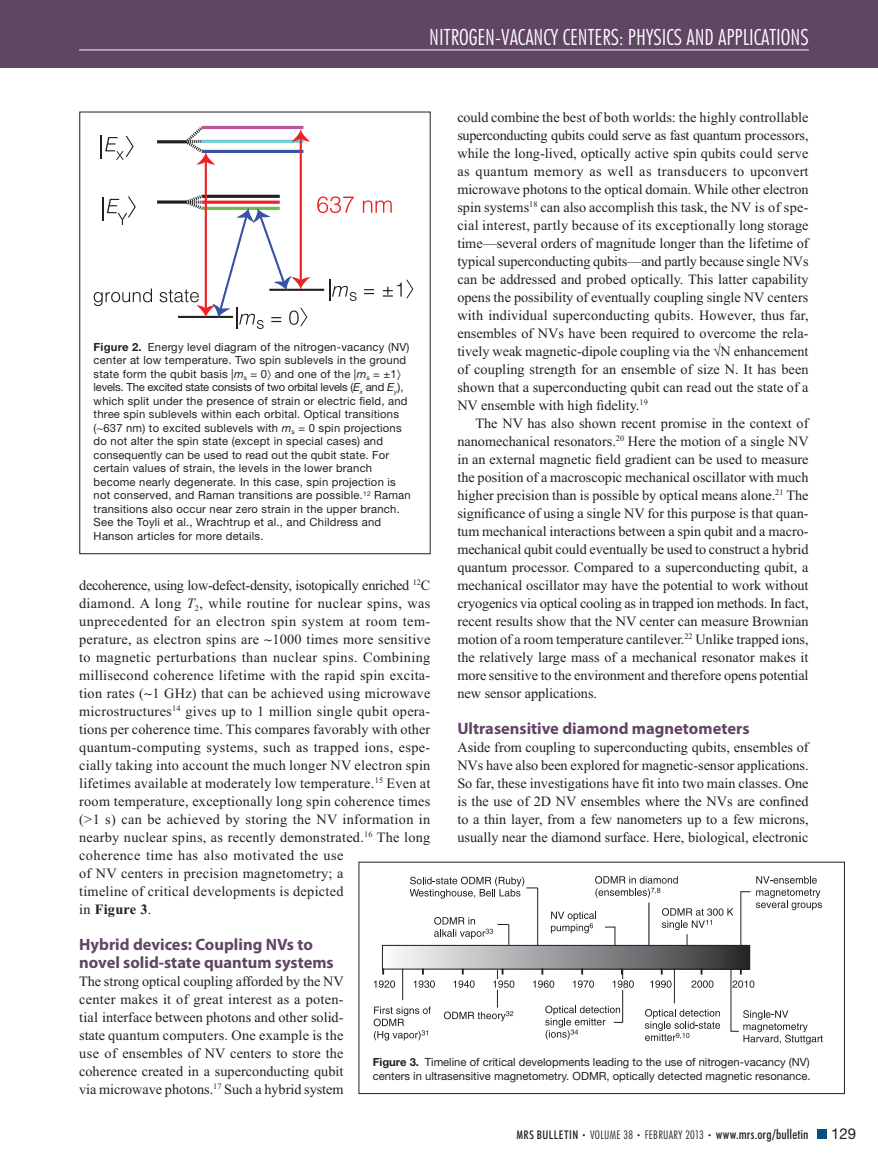
<style>
.page{position:relative;width:878px;height:1175px;background:#fff}
.page>*{position:absolute;margin:0;border:0;box-sizing:border-box;transform-origin:0 0}
.t1{font:300 condensed 22.5px "Futura BT";color:#fff}
.t2{font:700 16.5px/18px "Myriad Pro";color:#614664}
.t3{font:15px "Helvetica Neue LT Std";color:#231f20}
.t4{font:14.25px/18px "Times New Roman";letter-spacing:.02em;color:#231f20;text-align:justify}
.t5{font:300 condensed 12px "Futura BT";letter-spacing:.02em;color:#231f20}
.t6{font:11.25px/13.5px "Helvetica Neue LT Std";letter-spacing:.02em;color:#231f20}
.t7{font:11.25px/13.5px "Helvetica Neue LT Std";color:#231f20}
.s1{font-weight:700}
.s2{font-style:italic}
.s3{font-family:"Tn Q"}
.s4{font-weight:500}
.s5{font-size:7.5px}
.s6{font-weight:500;font-size:13.5px}
</style>
<div class="page">
<div style="left:0;top:0;width:878px;height:68px;background:#614664"></div>
<hr style="left:79px;top:50px;width:729px;height:1px;background:#fff">
<div style="left:817px;top:1130px;width:9px;height:8px;background:#005080"></div>
<svg style="left:94px;top:288px;width:58px;height:18px"></svg>
<hr style="left:269px;top:289px;width:55px;height:2px;background:#231f20">
<hr style="left:202px;top:150px;width:101px;height:3px;background:#3a53a4">
<hr style="left:202px;top:140px;width:101px;height:3px;background:#6fccdd">
<svg style="left:157px;top:200px;width:3px;height:4px"></svg>
<hr style="left:157px;top:140px;width:29px;height:3px;background:#231f20">
<svg style="left:101px;top:136px;width:33px;height:24px"></svg>
<hr style="left:102px;top:198px;width:2px;height:23px;background:#231f20">
<svg style="left:107px;top:196px;width:29px;height:29px"></svg>
<hr style="left:202px;top:126px;width:101px;height:3px;background:#b9539f">
<svg style="left:317px;top:196px;width:36px;height:17px"></svg>
<svg style="left:363px;top:200px;width:29px;height:13px"></svg>
<svg style="left:364px;top:289px;width:10px;height:5px"></svg>
<svg style="left:383px;top:280px;width:30px;height:18px"></svg>
<hr style="left:329px;top:280px;width:2px;height:21px;background:#231f20">
<hr style="left:300px;top:137px;width:2px;height:144px;background:#ed2224">
<svg style="left:291px;top:130px;width:19px;height:12px"></svg>
<hr style="left:205px;top:160px;width:2px;height:149px;background:#ed2224">
<svg style="left:183px;top:125px;width:32px;height:40px"></svg>
<svg style="left:160px;top:193px;width:150px;height:136px"></svg>
<svg style="left:332px;top:286px;width:24px;height:15px"></svg>
<div style="left:79px;top:112px;width:351px;height:442px;border:1px solid #231f20"></div>
<hr style="left:622px;top:969px;width:1px;height:53px;background:#231f20">
<hr style="left:497px;top:968px;width:1px;height:39px;background:#231f20">
<div style="left:373px;top:979px;width:380px;height:11px;background:#fff"></div>
<div style="left:382px;top:945px;width:367px;height:24px;background:linear-gradient(to right,#fcfeff,#2e2e31)"></div>
<div style="left:382px;top:945px;width:368px;height:24px;border:1px solid #231f20"></div>
<svg style="left:373px;top:1006px;width:58px;height:34px"></svg>
<svg style="left:444px;top:1011px;width:69px;height:10px"></svg>
<svg style="left:551px;top:911px;width:45px;height:22px"></svg>
<svg style="left:595px;top:876px;width:82px;height:21px"></svg>
<svg style="left:374px;top:980px;width:21px;height:7px"></svg>
<svg style="left:413px;top:980px;width:22px;height:7px"></svg>
<svg style="left:453px;top:980px;width:21px;height:7px"></svg>
<svg style="left:493px;top:980px;width:21px;height:7px"></svg>
<svg style="left:533px;top:980px;width:21px;height:7px"></svg>
<svg style="left:573px;top:980px;width:21px;height:7px"></svg>
<svg style="left:612px;top:980px;width:22px;height:7px"></svg>
<svg style="left:650px;top:980px;width:21px;height:7px"></svg>
<svg style="left:691px;top:980px;width:22px;height:7px"></svg>
<svg style="left:382px;top:968px;width:2px;height:6px"></svg>
<svg style="left:422px;top:968px;width:2px;height:6px"></svg>
<svg style="left:541px;top:968px;width:2px;height:6px"></svg>
<svg style="left:501px;top:968px;width:2px;height:6px"></svg>
<svg style="left:581px;top:968px;width:2px;height:6px"></svg>
<svg style="left:660px;top:968px;width:2px;height:6px"></svg>
<svg style="left:700px;top:968px;width:2px;height:6px"></svg>
<hr style="left:402px;top:968px;width:1px;height:32px;background:#231f20">
<svg style="left:434px;top:917px;width:75px;height:28px"></svg>
<hr style="left:537px;top:888px;width:1px;height:57px;background:#231f20">
<svg style="left:409px;top:876px;width:128px;height:22px"></svg>
<svg style="left:645px;top:1009px;width:75px;height:32px"></svg>
<svg style="left:756px;top:876px;width:60px;height:7px"></svg>
<svg style="left:604px;top:926px;width:12px;height:21px"></svg>
<hr style="left:674px;top:968px;width:1px;height:35px;background:#231f20">
<hr style="left:648px;top:902px;width:1px;height:43px;background:#231f20">
<svg style="left:730px;top:968px;width:92px;height:76px"></svg>
<svg style="left:740px;top:889px;width:81px;height:56px"></svg>
<svg style="left:662px;top:908px;width:71px;height:37px"></svg>
<svg style="left:545px;top:1005px;width:78px;height:34px"></svg>
<div style="left:358px;top:861px;width:486px;height:233px;border:1px solid #231f20"></div>
<h1 class="t1" style="left:429px;top:29px;width:381px">NITROGEN-VACANCY CENTERS: PHYSICS AND APPLICATIONS</h1>
<p class="t4" style="left:457px;top:109px;width:353px">could combine the best of both worlds: the highly controllable superconducting qubits could serve as fast quantum processors, while the long-lived, optically active spin qubits could serve as quantum memory as well as transducers to upconvert microwave photons to the optical domain. While other electron spin systems <sup>18</sup> can also accomplish this task, the NV is of spe&shy;cial interest, partly because of its exceptionally long storage time—several orders of magnitude longer than the lifetime of typical superconducting qubits—and partly because single NVs can be addressed and probed optically. This latter capability opens the possibility of eventually coupling single NV centers with individual superconducting qubits. However, thus far, ensembles of NVs have been required to overcome the rela&shy;tively weak magnetic-dipole coupling via the √ N enhancement of coupling strength for an ensemble of size N. It has been shown that a superconducting qubit can read out the state of a NV ensemble with high fidelity. <sup>19</sup></p>
<p class="t4" style="left:457px;top:415px;width:353px;text-indent:18px">The NV has also shown recent promise in the context of nanomechanical resonators. <sup>20</sup> Here the motion of a single NV in an external magnetic field gradient can be used to measure the position of a macroscopic mechanical oscillator with much higher precision than is possible by optical means alone. <sup>21</sup> The significance of using a single NV for this purpose is that quan&shy;tum mechanical interactions between a spin qubit and a macro&shy;mechanical qubit could eventually be used to construct a hybrid quantum processor. Compared to a superconducting qubit, a mechanical oscillator may have the potential to work without cryogenics via optical cooling as in trapped ion methods. In fact, recent results show that the NV center can measure Brownian motion of a room temperature cantilever. <sup>22</sup> Unlike trapped ions, the relatively large mass of a mechanical resonator makes it more sensitive to the environment and therefore opens potential new sensor applications.</p>
<p class="t2" style="left:457px;top:720px;width:294px">Ultrasensitive diamond magnetometers</p>
<p class="t4" style="left:457px;top:739px;width:353px">Aside from coupling to superconducting qubits, ensembles of NVs have also been explored for magnetic-sensor applications.<br>So far, these investigations have fit into two main classes. One is the use of 2D NV ensembles where the NVs are confined to a thin layer, from a few nanometers up to a few microns, usually near the diamond surface. Here, biological, electronic</p>
<p class="t6" style="left:94px;top:341px;width:318px"><span class="s1">Figure 2.</span> Energy level diagram of the nitrogen-vacancy (NV) center at low temperature. Two spin sublevels in the ground state form the qubit basis | <span class="s2">m</span><sub>s</sub> = 0 〉 and one of the | <span class="s2">m</span><sub>s</sub> = ±1 〉 levels. The excited state consists of two orbital levels ( <span class="s2">E</span> <sub>x</sub> and <span class="s2">E</span> <sub>y</sub>), which split under the presence of strain or electric field, and three spin sublevels within each orbital. Optical transitions<br>( <span class="s3">∼</span>637 nm) to excited sublevels with <span class="s2">m</span><sub>s</sub> = 0 spin projections do not alter the spin state (except in special cases) and consequently can be used to read out the qubit state. For certain values of strain, the levels in the lower branch become nearly degenerate. In this case, spin projection is not conserved, and Raman transitions are possible. <sup>12</sup> Raman transitions also occur near zero strain in the upper branch.<br>See the Toyli et al., Wrachtrup et al., and Childress and Hanson articles for more details.</p>
<p class="t4" style="left:79px;top:577px;width:353px;text-align:left">decoherence, using low-defect-density, isotopically enriched <sup>12</sup> C diamond. A long <span class="s2">T</span><sub>2</sub> , while routine for nuclear spins, was unprecedented for an electron spin system at room tem&shy;perature, as electron spins are <span class="s3">∼</span> 1000 times more sensitive to magnetic perturbations than nuclear spins. Combining millisecond coherence lifetime with the rapid spin excita&shy;tion rates ( <span class="s3">∼</span> 1 GHz) that can be achieved using microwave microstructures <sup>14</sup> gives up to 1 million single qubit opera&shy;tions per coherence time. This compares favorably with other quantum-computing systems, such as trapped ions, espe&shy;cially taking into account the much longer NV electron spin lifetimes available at moderately low temperature. <sup>15</sup> Even at room temperature, exceptionally long spin coherence times (&gt;1 s) can be achieved by storing the NV information in nearby nuclear spins, as recently demonstrated. <sup>16</sup> The long coherence time has also motivated the use<br>of NV centers in precision magnetometry; a<br>timeline of critical developments is depicted<br>in <span class="s1">Figure 3</span> .</p>
<p class="t2" style="left:79px;top:936px;width:256px">Hybrid devices: Coupling NVs to novel solid-state quantum systems</p>
<p class="t4" style="left:79px;top:973px;width:266px">The strong optical coupling afforded by the NV center makes it of great interest as a poten&shy;tial interface between photons and other solid&shy;state quantum computers. One example is the use of ensembles of NV centers to store the coherence created in a superconducting qubit via microwave photons. <sup>17</sup> Such a hybrid system</p>
<p class="t7" style="left:373px;top:1056px;width:439px"><span class="s1">Figure 3.</span> Timeline of critical developments leading to the use of nitrogen-vacancy (NV) centers in ultrasensitive magnetometry. ODMR, optically detected magnetic resonance.</p>
<p class="t5" style="left:516px;top:1130px;width:293px"><span class="s4">MRS BULLETIN</span> <span class="s5">•</span> VOLUME 38 <span class="s5">•</span> FEBRUARY 2013 <span class="s5">•</span> <span class="s6">www.mrs.org/bulletin</span></p>
<p class="t3" style="left:831px;top:1128px;width:27px">129</p>
</div>
